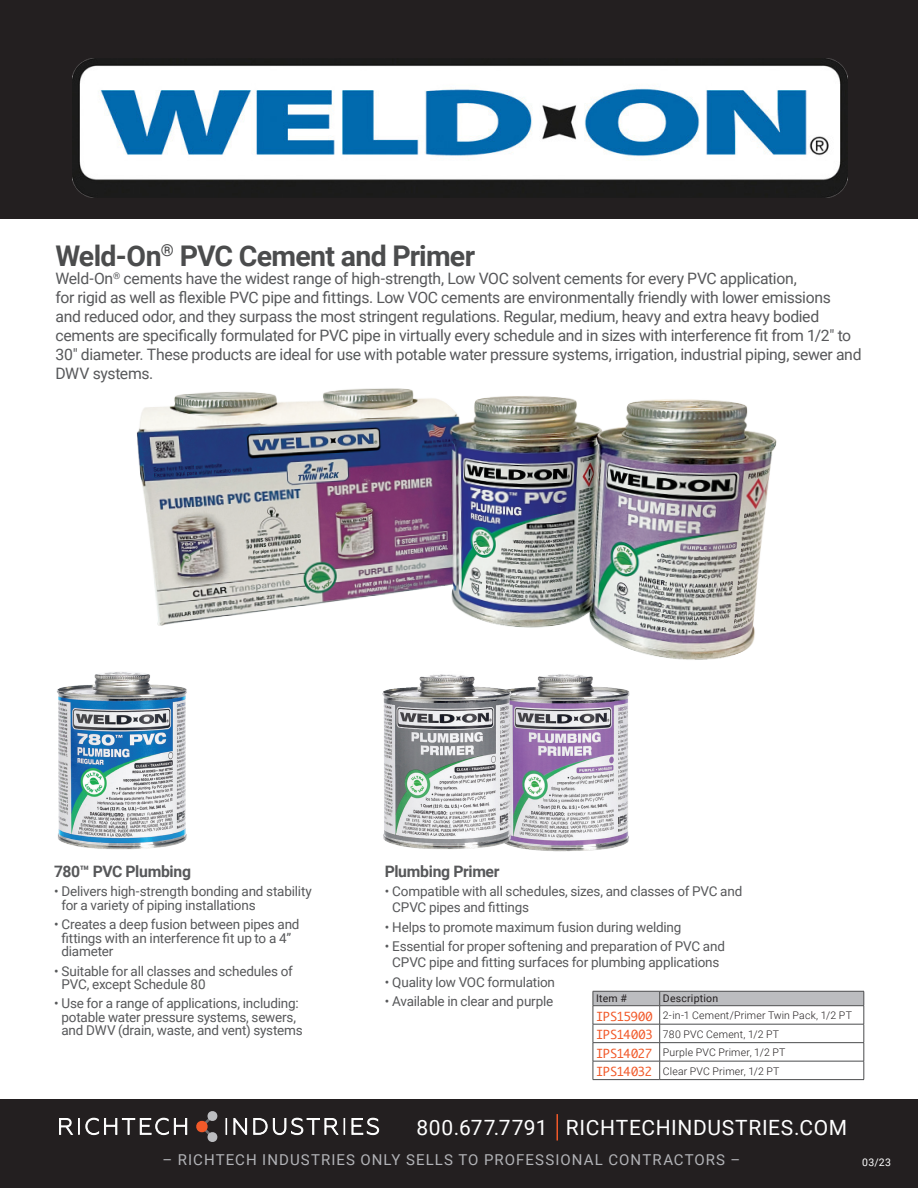
<style>
.page{position:relative;width:918px;height:1188px;background:#fff}
.page>*{position:absolute;margin:0;border:0;box-sizing:border-box;transform-origin:0 0}
.Smaller_ProdName{font:700 28.5px "Roboto";letter-spacing:-.025em;color:#4b4c4d}
.t1{font:21px "Roboto";letter-spacing:.03em;color:#fff}
.MainBullets{font:15.75px/18.9px "Roboto";letter-spacing:-.02em;color:#57585a}
.MainBullets-2{font:700 15.75px "Roboto";letter-spacing:-.02em;color:#57585a}
.t2{font:15px "Roboto";letter-spacing:.07em;color:#b2b3b7}
.MainBullets-3{font:13.5px/13.5px "Roboto";letter-spacing:-.015em;color:#57585a}
.Chart_Description{font:12px "Monaco";letter-spacing:-.025em;color:#f15929}
.Chart_Description-2{font:300 10.5px "Roboto";letter-spacing:.02em;color:#231f20}
.Chart_Description-3{font:10.5px "Roboto";letter-spacing:.02em;color:#231f20}
.t3{font:10.5px "Roboto";color:#fff}
</style>
<div class="page">
<div style="left:0;top:1099px;width:918px;height:89px;background:#231f20"></div>
<svg style="left:557px;top:1114px;width:1px;height:27px"></svg>
<svg style="left:59px;top:1117px;width:129px;height:18px"></svg>
<svg style="left:226px;top:1118px;width:1px;height:17px"></svg>
<svg style="left:233px;top:1118px;width:14px;height:17px"></svg>
<svg style="left:253px;top:1117px;width:92px;height:18px"></svg>
<svg style="left:351px;top:1117px;width:29px;height:18px"></svg>
<svg style="left:196px;top:1111px;width:22px;height:31px"></svg>
<div style="left:0;top:0;width:918px;height:219px;background:#231f20"></div>
<img style="left:136px;top:388px;width:641px;height:272px">
<img style="left:72px;top:58px;width:775px;height:140px">
<svg style="left:593px;top:991px;width:272px;height:89px"></svg>
<hr style="left:593px;top:1079px;width:67px;height:1px;background:#4b4c4d">
<hr style="left:660px;top:1079px;width:204px;height:1px;background:#4b4c4d">
<img style="left:514px;top:674px;width:116px;height:178px">
<img style="left:382px;top:674px;width:132px;height:175px">
<img style="left:56px;top:672px;width:131px;height:178px">
<p class="Smaller_ProdName" style="left:56px;top:235px;width:421px">Weld-On<sup>®</sup> PVC Cement and Primer</p>
<p class="MainBullets" style="left:56px;top:269px;width:808px">Weld-On<sup>®</sup> cements have the widest range of high-strength, Low VOC solvent cements for every PVC application,<br>for rigid as well as flexible PVC pipe and fittings. Low VOC cements are environmentally friendly with lower emissions<br>and reduced odor, and they surpass the most stringent regulations. Regular, medium, heavy and extra heavy bodied cements are specifically formulated for PVC pipe in virtually every schedule and in sizes with interference fit from 1/2″ to 30″ diameter. These products are ideal for use with potable water pressure systems, irrigation, industrial piping, sewer and DWV systems.</p>
<p class="MainBullets-2" style="left:54px;top:860px;width:139px">780™ PVC Plumbing</p>
<p class="MainBullets-3" style="left:61px;top:884px;width:252px;text-indent:-7px">• Delivers high-strength bonding and stability for a variety of piping installations</p>
<p class="MainBullets-3" style="left:61px;top:917px;width:240px;text-indent:-7px">• Creates a deep fusion between pipes and fittings with an interference fit up to a 4” diameter</p>
<p class="MainBullets-3" style="left:61px;top:964px;width:233px;text-indent:-7px">• Suitable for all classes and schedules of<br>PVC, except Schedule 80</p>
<p class="MainBullets-3" style="left:54px;top:996px;width:250px;text-align:center">• Use for a range of applications, including: potable water pressure systems, sewers, and DWV (drain, waste, and vent) systems</p>
<p class="MainBullets-2" style="left:385px;top:860px;width:116px">Plumbing Primer</p>
<p class="MainBullets-3" style="left:392px;top:883px;width:352px;line-height:16.2px;text-indent:-7px">• Compatible with all schedules, sizes, and classes of PVC and<br>CPVC pipes and fittings</p>
<p class="MainBullets-3" style="left:385px;top:920px;width:298px">• Helps to promote maximum fusion during welding</p>
<p class="MainBullets-3" style="left:385px;top:938px;width:342px;line-height:16.2px;text-align:center">• Essential for proper softening and preparation of PVC and<br>CPVC pipe and fitting surfaces for plumbing applications</p>
<p class="MainBullets-3" style="left:385px;top:975px;width:172px">• Quality low VOC formulation</p>
<p class="MainBullets-3" style="left:385px;top:994px;width:170px">• Available in clear and purple</p>
<p class="Chart_Description-3" style="left:596px;top:991px;width:32px">Item #</p>
<p class="Chart_Description-3" style="left:663px;top:991px;width:57px">Description</p>
<p class="Chart_Description" style="left:596px;top:1006px;width:58px">IPS15900</p>
<p class="Chart_Description-2" style="left:663px;top:1008px;width:191px">2-in-1 Cement/Primer Twin Pack, 1/2 PT</p>
<p class="Chart_Description" style="left:596px;top:1025px;width:58px">IPS14003</p>
<p class="Chart_Description-2" style="left:663px;top:1027px;width:118px">780 PVC Cement, 1/2 PT</p>
<p class="Chart_Description" style="left:596px;top:1043px;width:57px">IPS14027</p>
<p class="Chart_Description-2" style="left:663px;top:1045px;width:124px">Purple PVC Primer, 1/2 PT</p>
<p class="Chart_Description" style="left:596px;top:1062px;width:57px">IPS14032</p>
<p class="Chart_Description-2" style="left:663px;top:1064px;width:118px">Clear PVC Primer, 1/2 PT</p>
<p class="t1" style="left:416px;top:1113px;width:432px">800.677.7791 RICHTECHINDUSTRIES.COM</p>
<p class="t2" style="left:162px;top:1149px;width:580px">– RICHTECH INDUSTRIES ONLY SELLS TO PROFESSIONAL CONTRACTORS –</p>
<p class="t3" style="left:862px;top:1155px;width:30px">03/23</p>
</div>
